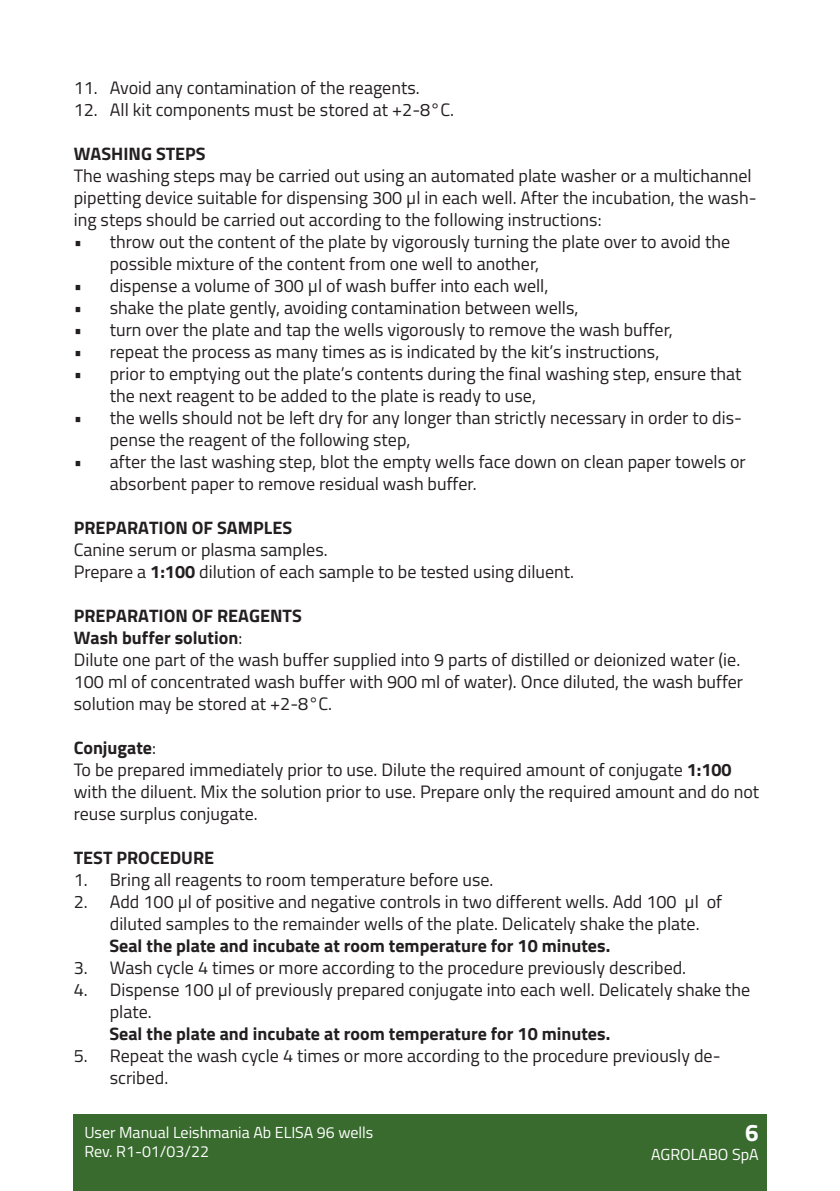
<style>
.page{position:relative;width:840px;height:1191px;background:#fff}
.page>*{position:absolute;margin:0;border:0;box-sizing:border-box;transform-origin:0 0}
.t1{font:700 24px "Titillium Web";color:#fff}
.t2{font:18px/22px "Titillium Web";color:#231f20}
.t3{font:700 18px "Titillium Web";color:#231f20}
.t4{font:16px/19.2px "Titillium Web";color:#fff}
.s1{font-weight:700}
</style>
<div class="page">
<div style="left:74px;top:1114px;width:691px;height:77px;background:#386b2d"></div>
<p class="t2" style="left:74px;top:76px;width:347px">11. Avoid any contamination of the reagents.</p>
<p class="t2" style="left:74px;top:98px;width:381px">12. All kit components must be stored at +2-8°C.</p>
<p class="t3" style="left:74px;top:140px;width:133px">WASHING STEPS</p>
<p class="t2" style="left:74px;top:164px;width:684px">The washing steps may be carried out using an automated plate washer or a multichannel pipetting device suitable for dispensing 300 µl in each well. After the incubation, the wash&shy;ing steps should be carried out according to the following instructions:</p>
<p class="t2" style="left:110px;top:230px;width:621px;text-indent:-36px">• throw out the content of the plate by vigorously turning the plate over to avoid the possible mixture of the content from one well to another,</p>
<p class="t2" style="left:74px;top:274px;width:476px">• dispense a volume of 300 µl of wash buffer into each well,</p>
<p class="t2" style="left:74px;top:296px;width:506px">• shake the plate gently, avoiding contamination between wells,</p>
<p class="t2" style="left:74px;top:318px;width:600px">• turn over the plate and tap the wells vigorously to remove the wash buffer,</p>
<p class="t2" style="left:74px;top:340px;width:586px">• repeat the process as many times as is indicated by the kit’s instructions,</p>
<p class="t2" style="left:110px;top:362px;width:632px;text-indent:-36px">• prior to emptying out the plate’s contents during the final washing step, ensure that the next reagent to be added to the plate is ready to use,</p>
<p class="t2" style="left:110px;top:406px;width:633px;text-indent:-36px">• the wells should not be left dry for any longer than strictly necessary in order to dis&shy;pense the reagent of the following step,</p>
<p class="t2" style="left:110px;top:450px;width:637px;text-indent:-36px">• after the last washing step, blot the empty wells face down on clean paper towels or absorbent paper to remove residual wash buffer.</p>
<p class="t3" style="left:74px;top:514px;width:220px">PREPARATION OF SAMPLES</p>
<p class="t2" style="left:74px;top:538px;width:501px">Canine serum or plasma samples.<br>Prepare a <span class="s1">1:100</span> dilution of each sample to be tested using diluent.</p>
<p class="t2" style="left:74px;top:604px;width:670px"><span class="s1">PREPARATION OF REAGENTS<br>Wash buffer solution</span>:<br>Dilute one part of the wash buffer supplied into 9 parts of distilled or deionized water (ie.<br>100 ml of concentrated wash buffer with 900 ml of water). Once diluted, the wash buffer solution may be stored at +2-8°C.</p>
<p class="t2" style="left:74px;top:736px;width:686px"><span class="s1">Conjugate</span>:<br>To be prepared immediately prior to use. Dilute the required amount of conjugate <span class="s1">1:100 </span>with the diluent. Mix the solution prior to use. Prepare only the required amount and do not reuse surplus conjugate.</p>
<p class="t3" style="left:74px;top:844px;width:142px">TEST PROCEDURE</p>
<p class="t2" style="left:74px;top:868px;width:421px">1. Bring all reagents to room temperature before use.</p>
<p class="t2" style="left:110px;top:890px;width:613px;text-indent:-36px">2. Add 100 µl of positive and negative controls in two different wells. Add 100 µl of diluted samples to the remainder wells of the plate. Delicately shake the plate.</p>
<p class="t3" style="left:109px;top:932px;width:502px">Seal the plate and incubate at room temperature for 10 minutes.</p>
<p class="t2" style="left:74px;top:956px;width:613px">3. Wash cycle 4 times or more according to the procedure previously described.</p>
<p class="t2" style="left:110px;top:978px;width:641px;text-indent:-36px">4. Dispense 100 µl of previously prepared conjugate into each well. Delicately shake the plate.</p>
<p class="t3" style="left:109px;top:1020px;width:502px">Seal the plate and incubate at room temperature for 10 minutes.</p>
<p class="t2" style="left:110px;top:1044px;width:612px;text-indent:-36px">5. Repeat the wash cycle 4 times or more according to the procedure previously de&shy;scribed.</p>
<p class="t4" style="left:84px;top:1121px;width:290px">User Manual Leishmania Ab ELISA 96 wells<br>Rev. R1-01/03/22</p>
<h1 class="t1" style="left:744px;top:1114px;width:15px">6</h1>
<p class="t4" style="left:651px;top:1144px;width:109px">AGROLABO SpA</p>
</div>
